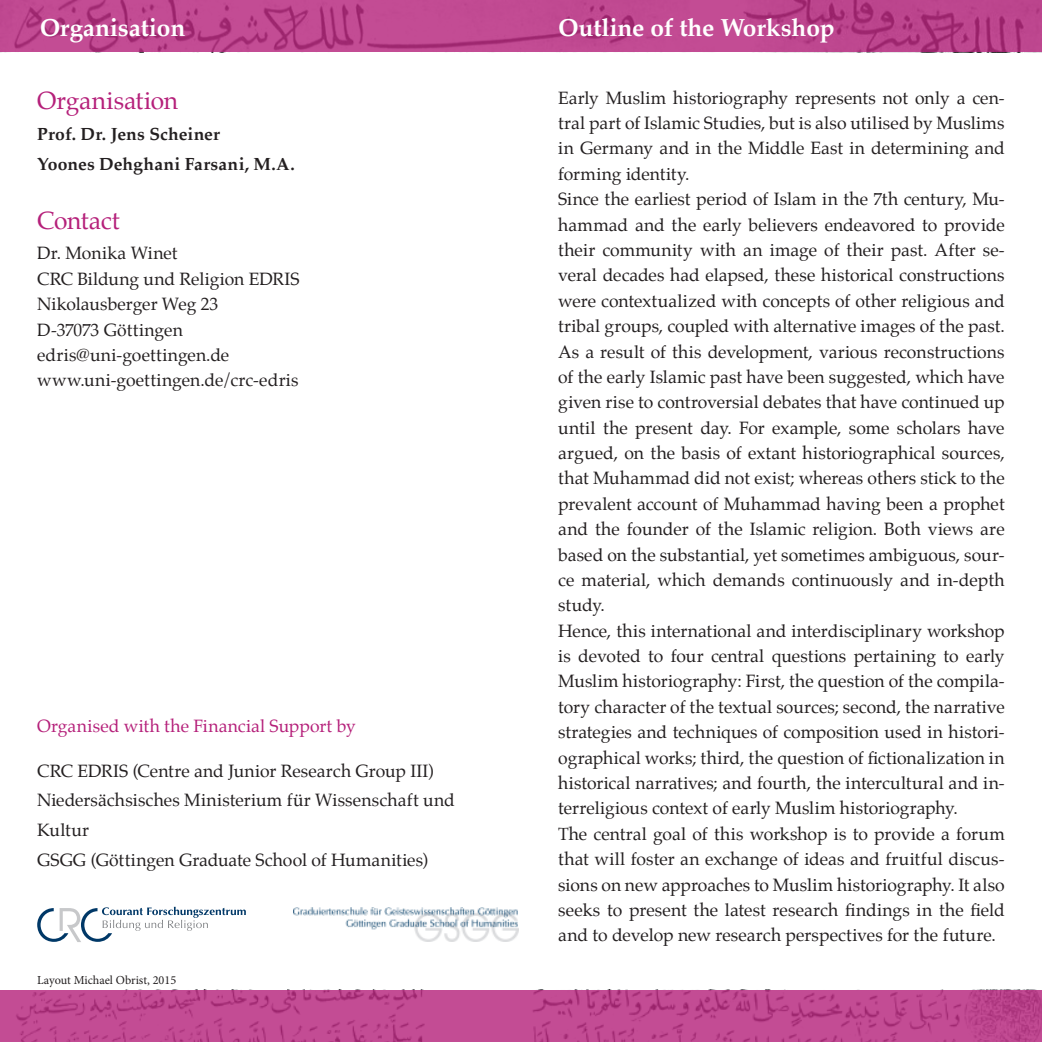
<style>
.page{position:relative;width:1042px;height:1042px;background:#fff}
.page>*{position:absolute;margin:0;border:0;box-sizing:border-box;transform-origin:0 0}
.t1{font:700 24.5px "Palatino";letter-spacing:-.005em;color:#fff}
.t2{font:24.5px "Palatino";letter-spacing:-.01em;color:#b5207a}
.t3{font:17.5px/25.4px "Palatino";color:#231f20;text-align:justify}
.t4{font:700 17.5px "Palatino";letter-spacing:.01em;color:#231f20}
.t5{font:17.5px "Palatino";letter-spacing:.005em;color:#b5207a}
.t6{font:12.25px "Minion Pro";letter-spacing:-.005em;color:#231f20}
</style>
<div class="page">
<svg style="left:0;top:0;width:1042px;height:52px;background:#bb448c"></svg>
<svg style="left:0;top:990px;width:1042px;height:52px;background:#be4790"></svg>
<svg style="left:37px;top:907px;width:209px;height:35px"></svg>
<img style="left:293px;top:907px;width:226px;height:34px">
<p class="t1" style="left:40px;top:7px;width:147px">Organisation</p>
<p class="t1" style="left:558px;top:7px;width:278px">Outline of the Workshop</p>
<p class="t2" style="left:37px;top:81px;width:142px">Organisation</p>
<p class="t4" style="left:37px;top:119px;width:184px">Prof. Dr. Jens Scheiner</p>
<p class="t4" style="left:37px;top:149px;width:259px">Yoones Dehghani Farsani, M.A.</p>
<p class="t2" style="left:37px;top:200px;width:84px">Contact</p>
<p class="t3" style="left:37px;top:241px;width:142px">Dr. Monika Winet</p>
<p class="t3" style="left:37px;top:266px;width:264px">CRC Bildung und Religion EDRIS</p>
<p class="t3" style="left:37px;top:291px;width:183px">Nikolausberger Weg 23</p>
<p class="t3" style="left:37px;top:317px;width:147px">D-37073 Göttingen</p>
<p class="t3" style="left:37px;top:342px;width:193px">edris@uni-goettingen.de</p>
<p class="t3" style="left:37px;top:368px;width:263px">www.uni-goettingen.de/crc-edris</p>
<p class="t5" style="left:37px;top:711px;width:320px">Organised with the Financial Support by</p>
<p class="t3" style="left:37px;top:755px;width:419px;line-height:29.8px;text-align:left">CRC EDRIS (Centre and Junior Research Group III)<br>Niedersächsisches Ministerium für Wissenschaft und<br>Kultur</p>
<p class="t3" style="left:37px;top:847px;width:392px">GSGG (Göttingen Graduate School of Humanities)</p>
<p class="t6" style="left:37px;top:972px;width:140px">Layout Michael Obrist, 2015</p>
<p class="t3" style="left:558px;top:85px;width:448px">Early Muslim historiography represents not only a cen&shy;tral part of Islamic Studies, but is also utilised by Muslims in Germany and in the Middle East in determining and forming identity.</p>
<p class="t3" style="left:558px;top:186px;width:448px">Since the earliest period of Islam in the 7th century, Mu&shy;hammad and the early believers endeavored to provide their community with an image of their past. After se&shy;veral decades had elapsed, these historical constructions were contextualized with concepts of other religious and tribal groups, coupled with alternative images of the past.</p>
<p class="t3" style="left:558px;top:339px;width:448px">As a result of this development, various reconstructions of the early Islamic past have been suggested, which have given rise to controversial debates that have continued up until the present day. For example, some scholars have argued, on the basis of extant historiographical sources, that Muhammad did not exist; whereas others stick to the prevalent account of Muhammad having been a prophet and the founder of the Islamic religion. Both views are based on the substantial, yet sometimes ambiguous, sour&shy;ce material, which demands continuously and in-depth study.</p>
<p class="t3" style="left:558px;top:618px;width:448px">Hence, this international and interdisciplinary workshop is devoted to four central questions pertaining to early Muslim historiography: First, the question of the compila&shy;tory character of the textual sources; second, the narrative strategies and techniques of composition used in histori&shy;ographical works; third, the question of fictionalization in historical narratives; and fourth, the intercultural and in&shy;terreligious context of early Muslim historiography.</p>
<p class="t3" style="left:558px;top:821px;width:448px">The central goal of this workshop is to provide a forum that will foster an exchange of ideas and fruitful discus&shy;sions on new approaches to Muslim historiography. It also seeks to present the latest research findings in the field and to develop new research perspectives for the future.</p>
</div>
